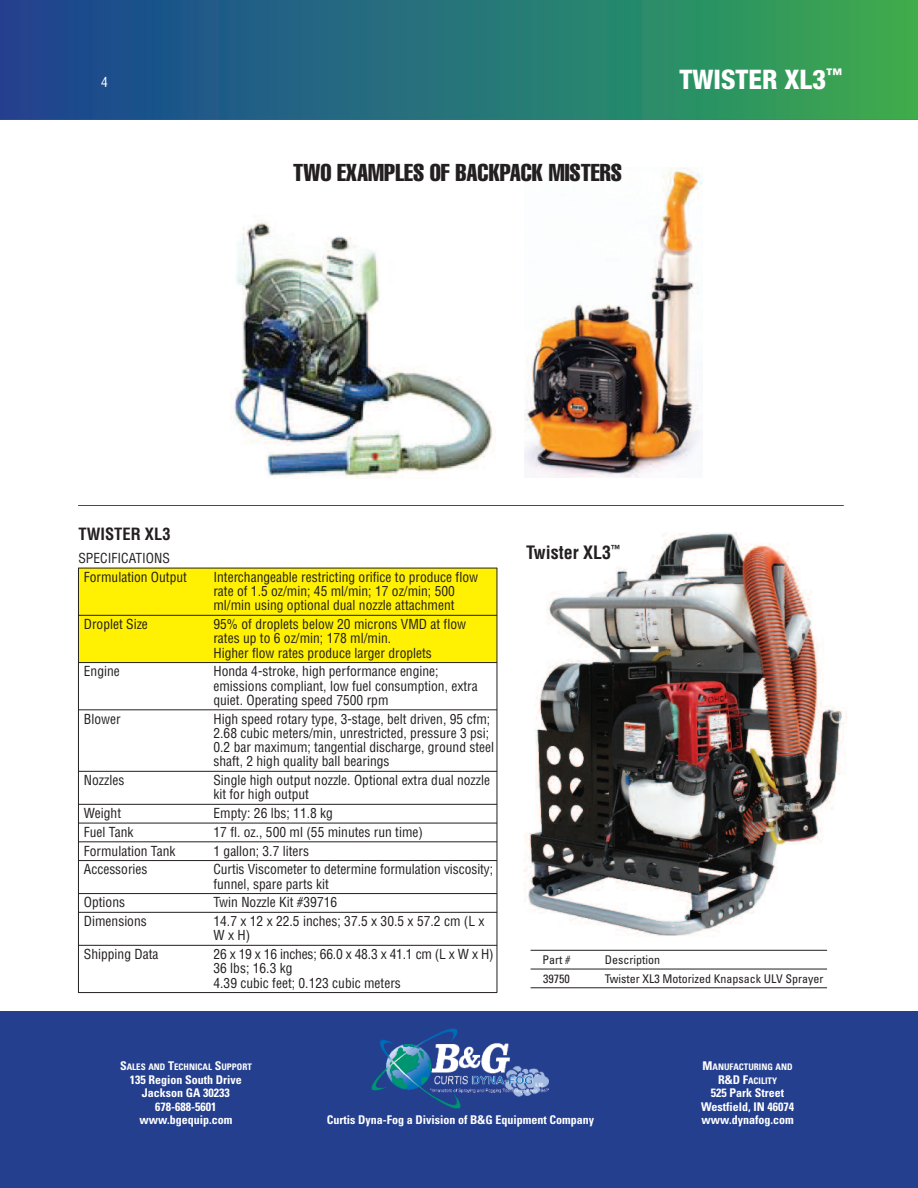
<style>
.page{position:relative;width:918px;height:1188px;background:#fff}
.page>*{position:absolute;margin:0;border:0;box-sizing:border-box;transform-origin:0 0}
.t1{font:800 condensed 27px "Helvetica Neue";color:#fff}
.t2{font:extra-condensed 24px "Helvetica";color:#231f20}
.t3{font:700 condensed 18px "Helvetica";color:#231f20}
.t4{font:700 condensed 16.5px "Helvetica";color:#231f20}
.t5{font:800 condensed 16.2px "Helvetica Neue";color:#fff}
.t6{font:condensed 13.5px/14.2px "Helvetica";color:#231f20}
.t7{font:condensed 13.5px "Helvetica";color:#fff}
.t8{font:700 condensed 12px/13.5px "Univers";color:#fff;text-align:center}
.t9{font:condensed 12px "Univers";color:#231f20}
.t10{font:700 condensed 9px/13.5px "Univers";color:#fff;text-align:center}
.s1{font-size:12px}
</style>
<div class="page">
<div style="left:0;top:0;width:918px;height:120px;background:linear-gradient(to right,#194197,#36ab53)"></div>
<hr style="left:78px;top:505px;width:766px;height:1px;background:#015ba9">
<img style="left:234px;top:216px;width:259px;height:262px">
<img style="left:525px;top:167px;width:177px;height:311px">
<img style="left:524px;top:532px;width:323px;height:404px">
<hr style="left:531px;top:950px;width:296px;height:1px;background:#231f20">
<hr style="left:531px;top:969px;width:296px;height:1px;background:#231f20">
<hr style="left:531px;top:987px;width:296px;height:1px;background:#231f20">
<div style="left:78px;top:568px;width:418px;height:94px;background:#fff101"></div>
<hr style="left:78px;top:568px;width:419px;height:1px;background:#231f20">
<hr style="left:78px;top:615px;width:419px;height:1px;background:#231f20">
<hr style="left:78px;top:662px;width:419px;height:1px;background:#231f20">
<hr style="left:78px;top:709px;width:419px;height:1px;background:#231f20">
<hr style="left:78px;top:771px;width:419px;height:1px;background:#231f20">
<hr style="left:78px;top:804px;width:419px;height:1px;background:#231f20">
<hr style="left:78px;top:823px;width:419px;height:1px;background:#231f20">
<hr style="left:78px;top:841px;width:419px;height:1px;background:#231f20">
<hr style="left:78px;top:860px;width:419px;height:1px;background:#231f20">
<hr style="left:78px;top:893px;width:419px;height:1px;background:#231f20">
<hr style="left:78px;top:912px;width:419px;height:1px;background:#231f20">
<hr style="left:78px;top:945px;width:419px;height:1px;background:#231f20">
<hr style="left:78px;top:992px;width:419px;height:1px;background:#231f20">
<hr style="left:78px;top:568px;width:1px;height:425px;background:#231f20">
<hr style="left:497px;top:568px;width:1px;height:425px;background:#231f20">
<div style="left:0;top:1012px;width:918px;height:176px;background:#253f8f"></div>
<img style="left:372px;top:1029px;width:176px;height:79px">
<p class="t7" style="left:101px;top:77px;width:8px">4</p>
<h2 class="t2" style="left:293px;top:163px;width:330px">TWO EXAMPLES OF BACKPACK MISTERS</h2>
<p class="t5" style="left:826px;top:68px;width:18px">™</p>
<h1 class="t1" style="left:680px;top:69px;width:148px">TWISTER XL3</h1>
<p class="t4" style="left:78px;top:528px;width:94px">TWISTER XL3</p>
<p class="t6" style="left:84px;top:550px;width:105px;line-height:18.8px;text-indent:-5px">SPECIFICATIONS<br>Formulation Output</p>
<p class="t6" style="left:213px;top:571px;width:266px">Interchangeable restricting orifice to produce flow rate of 1.5 oz/min; 45 ml/min; 17 oz/min; 500 ml/min using optional dual nozzle attachment</p>
<h3 class="t3" style="left:526px;top:546px;width:96px">Twister XL3<sup>™</sup></h3>
<p class="t6" style="left:84px;top:618px;width:66px">Droplet Size</p>
<p class="t6" style="left:213px;top:618px;width:254px">95% of droplets below 20 microns VMD at flow rates up to 6 oz/min; 178 ml/min.<br>Higher flow rates produce larger droplets</p>
<p class="t6" style="left:84px;top:666px;width:37px">Engine</p>
<p class="t6" style="left:213px;top:666px;width:266px">Honda 4-stroke, high performance engine; emissions compliant, low fuel consumption, extra quiet. Operating speed 7500 rpm</p>
<p class="t6" style="left:84px;top:713px;width:38px">Blower</p>
<p class="t6" style="left:213px;top:713px;width:282px">High speed rotary type, 3-stage, belt driven, 95 cfm; 2.68 cubic meters/min, unrestricted, pressure 3 psi; 0.2 bar maximum; tangential discharge, ground steel shaft, 2 high quality ball bearings</p>
<p class="t6" style="left:84px;top:774px;width:42px">Nozzles</p>
<p class="t6" style="left:213px;top:774px;width:278px">Single high output nozzle. Optional extra dual nozzle kit for high output</p>
<p class="t6" style="left:84px;top:807px;width:39px">Weight</p>
<p class="t6" style="left:213px;top:807px;width:121px">Empty: 26 lbs; 11.8 kg</p>
<p class="t6" style="left:84px;top:826px;width:51px">Fuel Tank</p>
<p class="t6" style="left:213px;top:826px;width:211px">17 fl. oz., 500 ml (55 minutes run time)</p>
<p class="t6" style="left:84px;top:845px;width:93px">Formulation Tank</p>
<p class="t6" style="left:213px;top:845px;width:97px">1 gallon; 3.7 liters</p>
<p class="t6" style="left:84px;top:864px;width:65px">Accessories</p>
<p class="t6" style="left:213px;top:864px;width:281px">Curtis Viscometer to determine formulation viscosity; funnel, spare parts kit</p>
<p class="t6" style="left:84px;top:897px;width:43px">Options</p>
<p class="t6" style="left:213px;top:897px;width:125px">Twin Nozzle Kit #39716</p>
<p class="t6" style="left:84px;top:915px;width:64px">Dimensions</p>
<p class="t6" style="left:213px;top:915px;width:273px">14.7 x 12 x 22.5 inches; 37.5 x 30.5 x 57.2 cm (L x<br>WxH)</p>
<p class="t6" style="left:84px;top:948px;width:76px">Shipping Data</p>
<p class="t6" style="left:213px;top:948px;width:282px">26 x 19 x 16 inches; 66.0 x 48.3 x 41.1 cm (L x W x H)<br>36 lbs; 16.3 kg<br>4.39 cubic feet; 0.123 cubic meters</p>
<p class="t9" style="left:543px;top:955px;width:29px">Part #</p>
<p class="t9" style="left:605px;top:955px;width:57px">Description</p>
<p class="t9" style="left:543px;top:974px;width:28px">39750</p>
<p class="t9" style="left:605px;top:974px;width:220px">Twister XL3 Motorized Knapsack ULV Sprayer</p>
<p class="t10" style="left:120px;top:1061px;width:133px"><span class="s1">S</span>ALES AND <span class="s1">T</span>ECHNICAL <span class="s1">S</span>UPPORT</p>
<p class="t8" style="left:130px;top:1074px;width:113px">135 Region South Drive<br>Jackson GA 30233<br>678-688-5601 www.bgequip.com</p>
<p class="t10" style="left:703px;top:1061px;width:92px"><span class="s1">M</span>ANUFACTURING AND<br><span class="s1">R&amp;D F</span>ACILITY</p>
<p class="t8" style="left:701px;top:1087px;width:94px">525 Park Street<br>Westfield, IN 46074</p>
<p class="t8" style="left:327px;top:1114px;width:269px">Curtis Dyna-Fog a Division of B&amp;G Equipment Company</p>
<p class="t8" style="left:702px;top:1114px;width:94px">www.dynafog.com</p>
</div>
